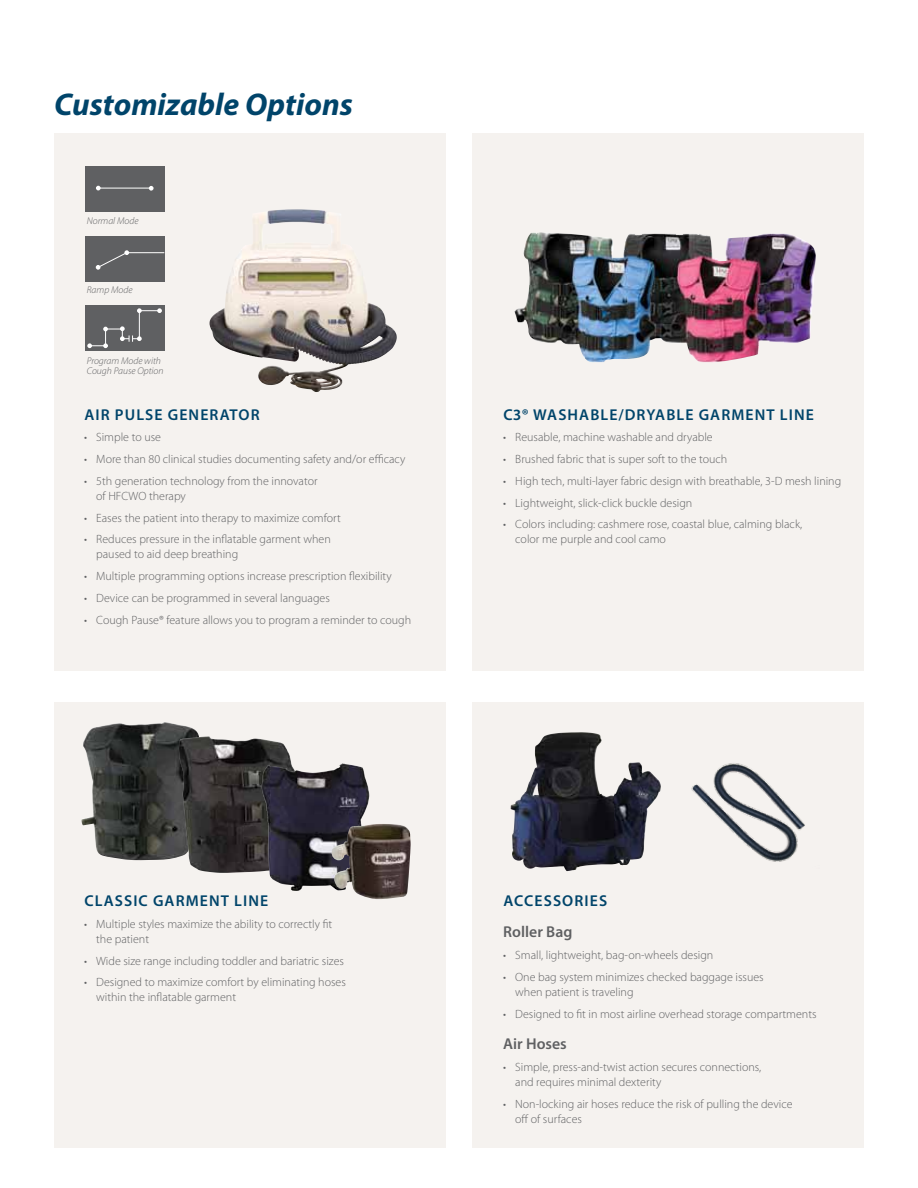
<style>
.page{position:relative;width:918px;height:1188px;background:#fff}
.page>*{position:absolute;margin:0;border:0;box-sizing:border-box;transform-origin:0 0}
.t1{font:italic 700 31.5px "Myriad Pro";color:#00446a}
.t2{font:600 15.75px "Myriad Pro";letter-spacing:.07em;color:#00446a}
.t3{font:600 15.75px "Myriad Pro";color:#5f6062}
.t4{font:300 12px/15px "Myriad Pro";color:#5f6062}
.t5{font:italic 300 9.9px/9.9px "Myriad Pro";color:#5f6062}
</style>
<div class="page">
<div style="left:54px;top:133px;width:392px;height:538px;background:#f5f2ef"></div>
<div style="left:54px;top:702px;width:392px;height:446px;background:#f5f2ef"></div>
<div style="left:472px;top:133px;width:392px;height:538px;background:#f5f2ef"></div>
<div style="left:472px;top:702px;width:392px;height:446px;background:#f5f2ef"></div>
<img style="left:209px;top:209px;width:130px;height:155px">
<div style="left:85px;top:166px;width:79px;height:46px;background:#5f6062"></div>
<svg style="left:96px;top:186px;width:5px;height:4px"></svg>
<svg style="left:149px;top:186px;width:5px;height:5px"></svg>
<hr style="left:98px;top:188px;width:53px;height:1px;background:#fff">
<div style="left:85px;top:236px;width:79px;height:46px;background:#5f6062"></div>
<svg style="left:96px;top:250px;width:68px;height:20px"></svg>
<div style="left:85px;top:306px;width:79px;height:45px;background:#5f6062"></div>
<svg style="left:87px;top:308px;width:75px;height:40px"></svg>
<img style="left:514px;top:233px;width:302px;height:130px">
<img style="left:511px;top:732px;width:143px;height:139px">
<img style="left:691px;top:763px;width:114px;height:99px">
<img style="left:81px;top:722px;width:118px;height:138px">
<img style="left:179px;top:736px;width:113px;height:137px">
<img style="left:261px;top:763px;width:85px;height:128px">
<img style="left:331px;top:824px;width:80px;height:75px">
<h1 class="t1" style="left:54px;top:84px;width:300px">Customizable Options</h1>
<p class="t5" style="left:87px;top:215px;width:53px">Normal Mode</p>
<p class="t5" style="left:87px;top:285px;width:47px">Ramp Mode</p>
<p class="t5" style="left:87px;top:356px;width:78px">Program Mode with<br>Cough Pause Option</p>
<h2 class="t2" style="left:84px;top:404px;width:177px">AIR PULSE GENERATOR</h2>
<p class="t4" style="left:84px;top:430px;width:78px">• Simple to use</p>
<p class="t4" style="left:84px;top:452px;width:323px">• More than 80 clinical studies documenting safety and/or efficacy</p>
<p class="t4" style="left:96px;top:473px;width:223px;text-indent:-12px">• 5th generation technology from the innovator of HFCWO therapy</p>
<p class="t4" style="left:84px;top:510px;width:258px">• Eases the patient into therapy to maximize comfort</p>
<p class="t4" style="left:96px;top:532px;width:236px;text-indent:-12px">• Reduces pressure in the inflatable garment when paused to aid deep breathing</p>
<p class="t4" style="left:84px;top:568px;width:309px">• Multiple programming options increase prescription flexibility</p>
<p class="t4" style="left:84px;top:590px;width:247px">• Device can be programmed in several languages</p>
<p class="t4" style="left:84px;top:612px;width:328px">• Cough Pause® feature allows you to program a reminder to cough</p>
<h2 class="t2" style="left:503px;top:404px;width:310px">C3® WASHABLE/DRYABLE GARMENT LINE</h2>
<p class="t4" style="left:503px;top:430px;width:211px">• Reusable, machine washable and dryable</p>
<p class="t4" style="left:503px;top:452px;width:226px">• Brushed fabric that is super soft to the touch</p>
<p class="t4" style="left:503px;top:473px;width:339px">• High tech, multi-layer fabric design with breathable, 3-D mesh lining</p>
<p class="t4" style="left:503px;top:495px;width:190px">• Lightweight, slick-click buckle design</p>
<p class="t4" style="left:515px;top:517px;width:289px;text-indent:-12px">• Colors including: cashmere rose, coastal blue, calming black, color me purple and cool camo</p>
<h2 class="t2" style="left:84px;top:891px;width:184px">CLASSIC GARMENT LINE</h2>
<p class="t4" style="left:96px;top:916px;width:238px;text-indent:-12px">• Multiple styles maximize the ability to correctly fit the patient</p>
<p class="t4" style="left:84px;top:953px;width:261px">• Wide size range including toddler and bariatric sizes</p>
<p class="t4" style="left:96px;top:975px;width:251px;text-indent:-12px">• Designed to maximize comfort by eliminating hoses within the inflatable garment</p>
<h2 class="t2" style="left:503px;top:890px;width:42px">ACCESSO</h2>
<h2 class="t2" style="left:575px;top:890px;width:25px">RIES</h2>
<h2 class="t3" style="left:503px;top:922px;width:71px">ROLLER BAG</h2>
<p class="t4" style="left:503px;top:947px;width:211px">• Small, lightweight, bag-on-wheels design</p>
<p class="t4" style="left:515px;top:969px;width:250px;text-indent:-12px">• One bag system minimizes checked baggage issues when patient is traveling</p>
<p class="t4" style="left:503px;top:1006px;width:315px">• Designed to fit in most airline overhead storage compartments</p>
<h2 class="t3" style="left:503px;top:1034px;width:65px">AIR HOSES</h2>
<p class="t4" style="left:515px;top:1060px;width:247px;text-indent:-12px">• Simple, press-and-twist action secures connections, and requires minimal dexterity</p>
<p class="t4" style="left:515px;top:1096px;width:279px;text-indent:-12px">• Non-locking air hoses reduce the risk of pulling the device off of surfaces</p>
</div>
